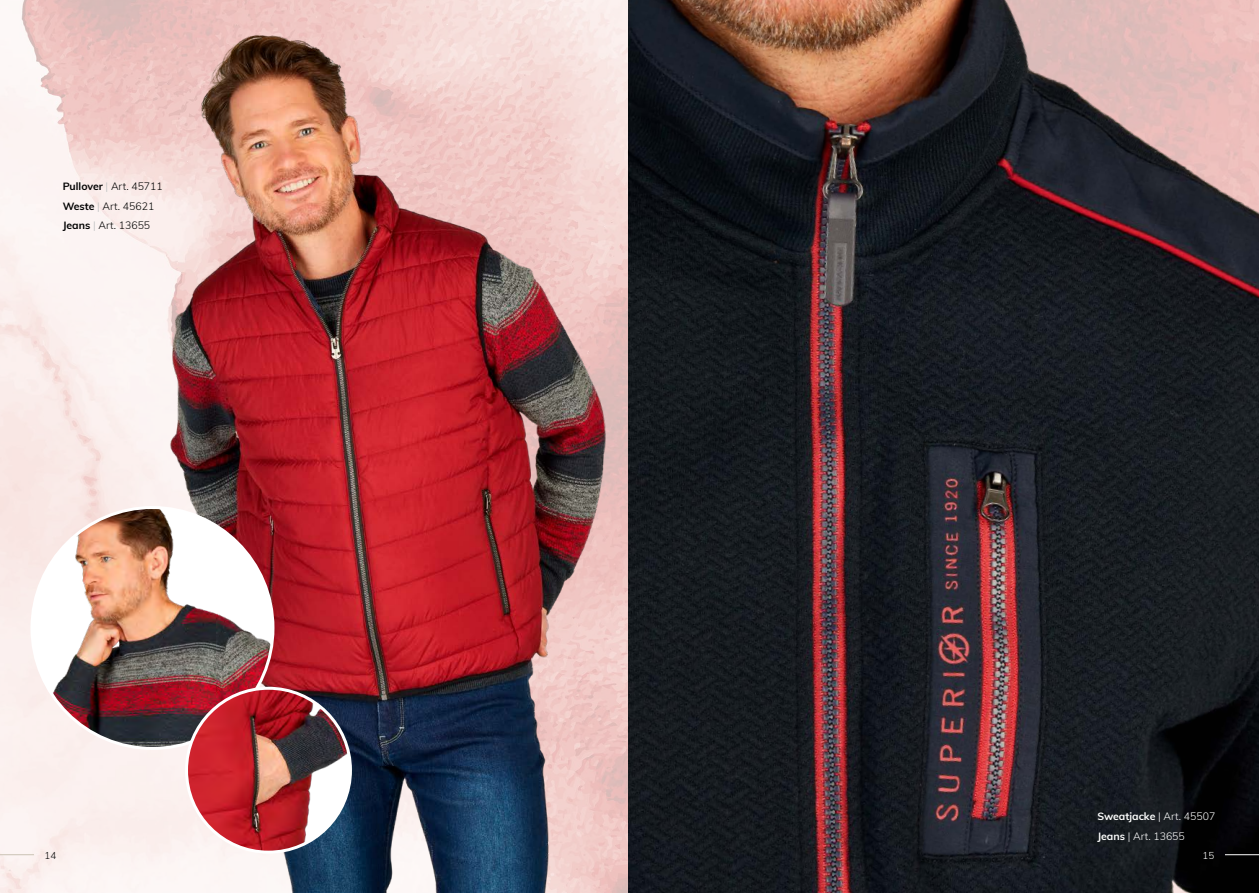
<style>
.page{position:relative;width:1259px;height:893px;background:#fff}
.page>*{position:absolute;margin:0;border:0;box-sizing:border-box;transform-origin:0 0}
.t1{font:300 10.5px/19.5px "Muli";color:#000}
.t2{font:300 10.5px/19.5px "Muli";color:#fff}
.t3{font:300 9.75px "Muli";color:#000}
.t4{font:300 9.75px "Muli";color:#fff}
.s1{font-weight:700}
.s2{color:#b8bbbb}
</style>
<div class="page">
<img style="left:43px;top:6px;width:585px;height:887px">
<img style="left:32px;top:507px;width:241px;height:241px;border-radius:120px">
<img style="left:186px;top:688px;width:164px;height:164px;border-radius:82px">
<img style="left:628px;top:0;width:631px;height:893px">
<hr style="left:0;top:854px;width:34px;height:1px;background:#cbc2b4">
<hr style="left:1225px;top:854px;width:34px;height:1px;background:#fff">
<p class="t1" style="left:63px;top:176px;width:102px"><span class="s1">Pullover</span> <span class="s2">|</span> Art. 45711<br><span class="s1">Weste</span> <span class="s2">|</span> Art. 45621<br><span class="s1">Jeans</span> <span class="s2">|</span> Art. 13655</p>
<p class="t2" style="left:1097px;top:806px;width:119px"><span class="s1">Sweatjacke</span> | Art. 45507<br><span class="s1">Jeans</span> | Art. 13655</p>
<p class="t3" style="left:45px;top:848px;width:13px">14</p>
<p class="t4" style="left:1202px;top:848px;width:13px">15</p>
</div>
